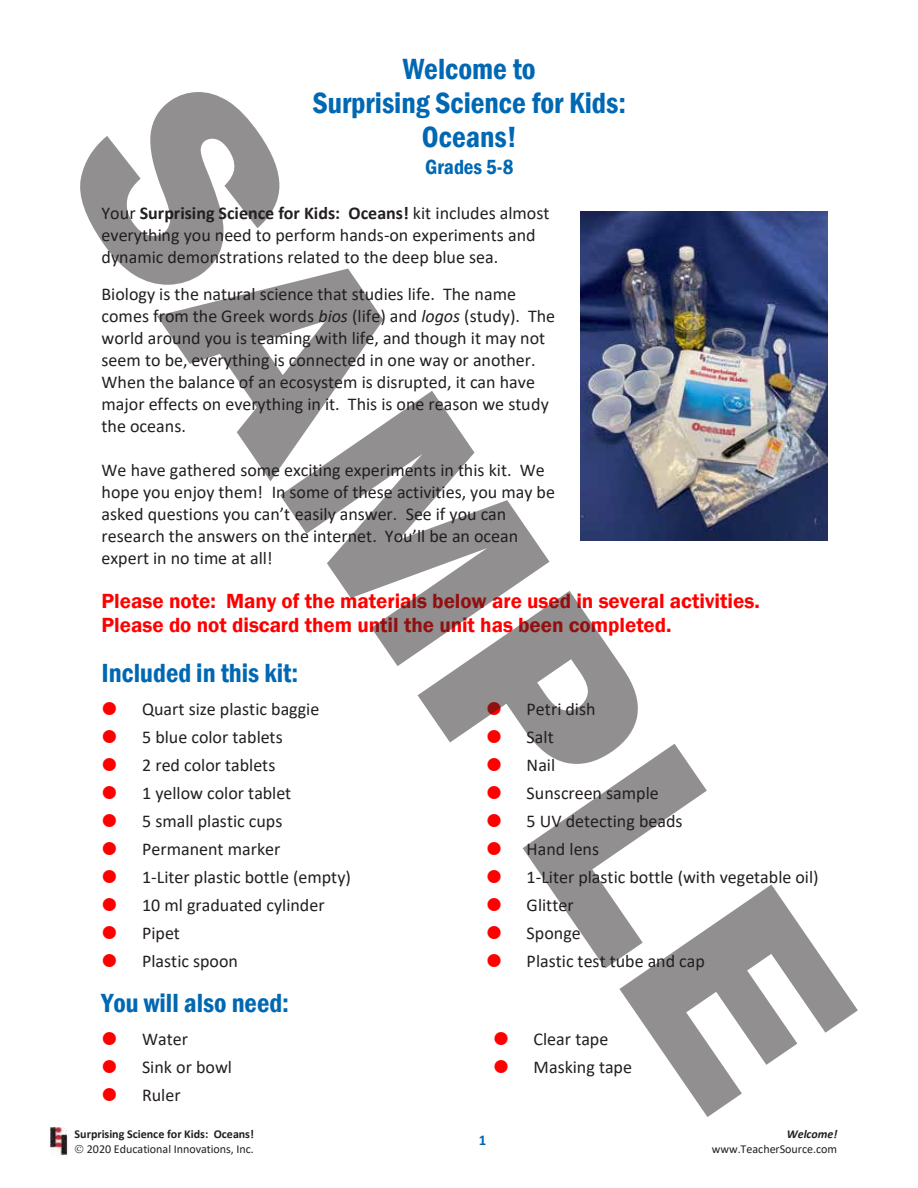
<style>
.page{position:relative;width:918px;height:1188px;background:#fff}
.page>*{position:absolute;margin:0;border:0;box-sizing:border-box;transform-origin:0 0}
.t1{font:900 257.55px "Arial";color:#231f20}
.t2{font:600 condensed 30px/34px "Franklin Gothic";color:#0068b3;text-align:center}
.t3{font:600 condensed 27px "Franklin Gothic";color:#0068b3}
.t4{font:600 21px/23.7px "Franklin Gothic";color:#f00}
.t5{font:600 condensed 21px "Franklin Gothic";color:#0068b3}
.t6{font:18px/28px "Calibri";color:#231f20}
.t7{font:700 15px "Calibri";color:#0068b3}
.t8{font:12px "Calibri";letter-spacing:-.005em;color:#231f20}
.t9{font:700 12px "Calibri";color:#231f20}
.t10{font:italic 700 12px "Calibri";color:#231f20}
.s1{font-weight:700}
.s2{font-style:italic}
</style>
<div class="page">
<img style="left:51px;top:1127px;width:17px;height:28px">
<img style="left:581px;top:212px;width:246px;height:329px">
<h2 class="t2" style="left:312px;top:52px;width:315px">Welcome to<br>Surprising Science for Kids:<br>Oceans!</h2>
<p class="t5" style="left:425px;top:153px;width:90px">Grades 5-8</p>
<p class="t6" style="left:102px;top:202px;width:450px;line-height:21.9px">Your <span class="s1">Surprising Science for Kids: Oceans!</span> kit includes almost everything you need to perform hands-on experiments and dynamic demonstrations related to the deep blue sea.</p>
<p class="t6" style="left:102px;top:283px;width:455px;line-height:21.9px">Biology is the natural science that studies life. The name comes from the Greek words <span class="s2">bios</span> (life) and <span class="s2">logos</span> (study). The world around you is teaming with life, and though it may not seem to be, everything is connected in one way or another.<br>When the balance of an ecosystem is disrupted, it can have major effects on everything in it. This is one reason we study the oceans.</p>
<p class="t6" style="left:102px;top:458px;width:455px;line-height:22px">We have gathered some exciting experiments in this kit. We hope you enjoy them! In some of these activities, you may be asked questions you can’t easily answer. See if you can research the answers on the internet. You’ll be an ocean expert in no time at all!</p>
<p class="t4" style="left:102px;top:589px;width:660px">Please note: Many of the materials below are used in several activities.<br>Please do not discard them until the unit has been completed.</p>
<h3 class="t3" style="left:102px;top:655px;width:198px">Included in this kit:</h3>
<p class="t6" style="left:142px;top:695px;width:210px">Quart size plastic baggie<br>5 blue color tablets<br>2 red color tablets<br>1 yellow color tablet<br>5 small plastic cups<br>Permanent marker<br>1-Liter plastic bottle (empty)<br>10 ml graduated cylinder<br>Pipet<br>Plastic spoon</p>
<p class="t6" style="left:527px;top:695px;width:294px">Petri dish<br>Salt<br>Nail<br>Sunscreen sample<br>5 UV detecting beads<br>Hand lens<br>1-Liter plastic bottle (with vegetable oil)<br>Glitter<br>Sponge<br>Plastic test tube and cap</p>
<h3 class="t3" style="left:102px;top:985px;width:189px">You will also need:</h3>
<p class="t6" style="left:142px;top:1025px;width:48px">Water</p>
<p class="t6" style="left:534px;top:1025px;width:76px">Clear tape</p>
<p class="t6" style="left:142px;top:1053px;width:91px">Sink or bowl</p>
<p class="t6" style="left:534px;top:1053px;width:100px">Masking tape</p>
<p class="t6" style="left:142px;top:1081px;width:40px">Ruler</p>
<h1 class="t1" style="left:277px;top:6px;width:1171px;rotate:55deg">SAMPLE</h1>
<p class="t9" style="left:75px;top:1125px;width:181px">Surprising Science for Kids: Oceans!</p>
<p class="t10" style="left:787px;top:1125px;width:52px">Welcome!</p>
<p class="t8" style="left:87px;top:1141px;width:169px">2020 Educational Innovations, Inc.</p>
<p class="t8" style="left:712px;top:1141px;width:127px">www.TeacherSource.com</p>
<p class="t7" style="left:479px;top:1130px;width:9px">1</p>
</div>
